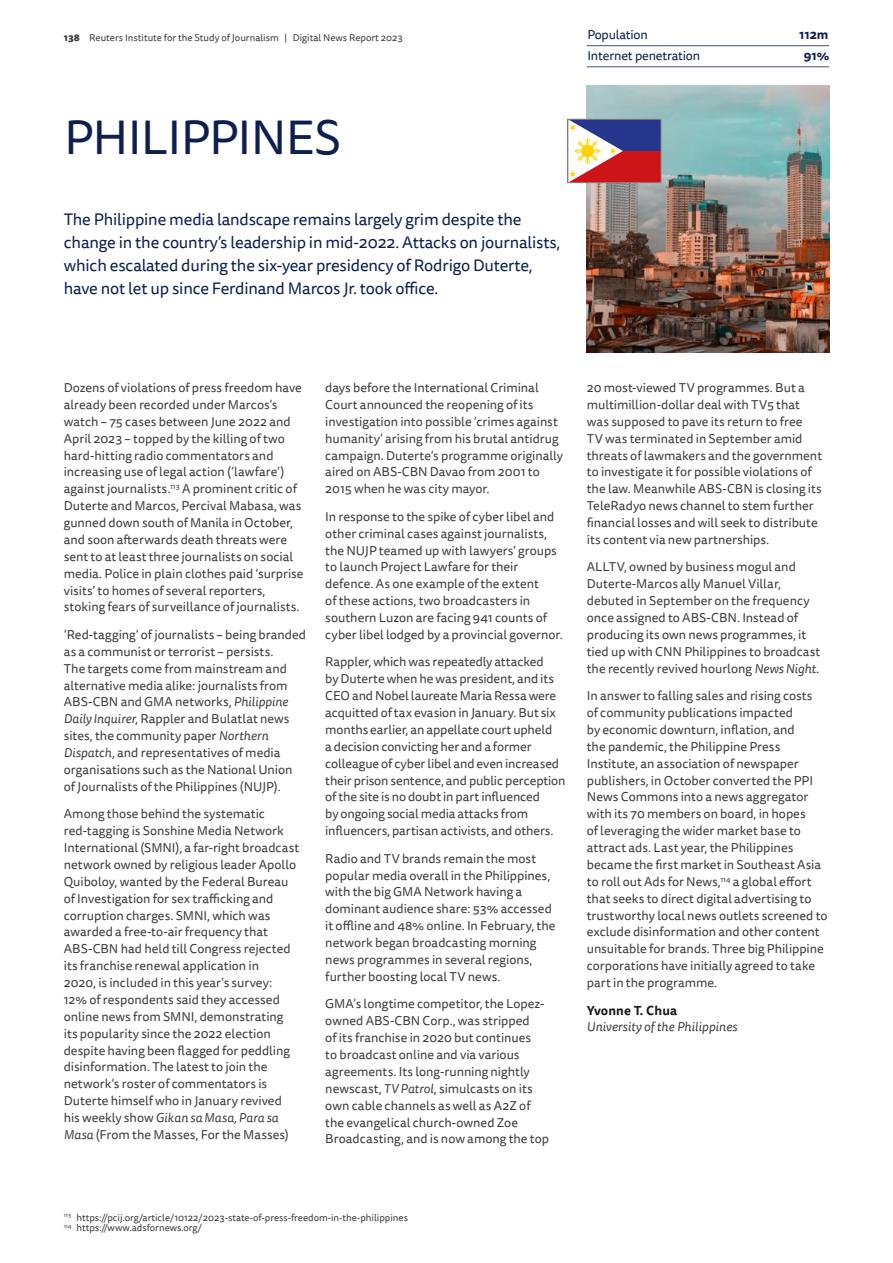
<style>
.page{position:relative;width:893px;height:1263px;background:#fff}
.page>*{position:absolute;margin:0;border:0;box-sizing:border-box;transform-origin:0 0}
.t1{font:48px "Tisa Sans Pro";letter-spacing:-.015em;color:#0d1f4f}
.t2{font:16.5px/23.2px "Tisa Sans Pro";letter-spacing:-.01em;color:#0d1f4f}
.t3{font:12.75px/17px "Tisa Sans Pro";color:#3c3c3b}
.t4{font:12.75px "Tisa Sans Pro";letter-spacing:-.01em;color:#0d1f4f}
.t5{font:italic 12.75px "Tisa Sans Pro";letter-spacing:.01em;color:#3c3c3b}
.t6{font:700 12.75px "Tisa Sans Pro";letter-spacing:.01em;color:#1a1a1a}
.t7{font:700 12.75px "Tisa Sans Pro";letter-spacing:-.005em;color:#0d1f4f}
.t8{font:9.75px/10.5px "Tisa Sans Pro";color:#3c3c3b}
.s1{font-weight:800}
.s2{font-style:italic}
</style>
<div class="page">
<hr style="left:587px;top:45px;width:242px;height:1px;background:#434d7b">
<hr style="left:587px;top:67px;width:242px;height:1px;background:#434d7b">
<img style="left:587px;top:85px;width:242px;height:268px">
<div style="left:568px;top:119px;width:93px;height:64px;background:#25368c"></div>
<div style="left:568px;top:151px;width:93px;height:32px;background:#cc1419"></div>
<svg style="left:570px;top:121px;width:53px;height:60px"></svg>
<div style="left:568px;top:119px;width:93px;height:64px;border:1px solid #878786"></div>
<p class="t8" style="left:64px;top:33px;width:340px"><span class="s1">138</span> Reuters Institute for the Study of Journalism | Digital News Report 2023</p>
<h1 class="t1" style="left:64px;top:105px;width:279px">PHILIPPINES</h1>
<p class="t2" style="left:64px;top:208px;width:498px">The Philippine media landscape remains largely grim despite the change in the country’s leadership in mid-2022. Attacks on journalists, which escalated during the six-year presidency of Rodrigo Duterte, have not let up since Ferdinand Marcos Jr. took office.</p>
<p class="t4" style="left:587px;top:26px;width:62px">Population</p>
<p class="t7" style="left:799px;top:25px;width:31px">112m</p>
<p class="t4" style="left:587px;top:47px;width:114px">Internet penetration</p>
<p class="t7" style="left:804px;top:46px;width:27px">91%</p>
<p class="t3" style="left:64px;top:379px;width:241px">Dozens of violations of press freedom have already been recorded under Marcos’s watch – 75 cases between June 2022 and April 2023 – topped by the killing of two hard-hitting radio commentators and increasing use of legal action (‘lawfare’) against journalists.<sup>113</sup> A prominent critic of Duterte and Marcos, Percival Mabasa, was gunned down south of Manila in October, and soon afterwards death threats were sent to at least three journalists on social media. Police in plain clothes paid ‘surprise visits’ to homes of several reporters, stoking fears of surveillance of journalists.</p>
<p class="t3" style="left:64px;top:626px;width:244px">‘Red-tagging’ of journalists – being branded as a communist or terrorist – persists.<br>The targets come from mainstream and alternative media alike: journalists from ABS-CBN and GMA networks, <span class="s2">Philippine Daily Inquirer</span>, Rappler and Bulatlat news sites, the community paper <span class="s2">Northern Dispatch</span>, and representatives of media organisations such as the National Union of Journalists of the Philippines (NUJP).</p>
<p class="t3" style="left:64px;top:806px;width:237px">Among those behind the systematic red-tagging is Sonshine Media Network International (SMNI), a far-right broadcast network owned by religious leader Apollo Quiboloy, wanted by the Federal Bureau of Investigation for sex trafficking and corruption charges. SMNI, which was awarded a free-to-air frequency that ABS-CBN had held till Congress rejected its franchise renewal application in<br>2020, is included in this year’s survey:<br>12% of respondents said they accessed online news from SMNI, demonstrating its popularity since the 2022 election despite having been flagged for peddling disinformation. The latest to join the network’s roster of commentators is Duterte himself who in January revived his weekly show <span class="s2">Gikan sa Masa, Para sa Masa</span> (From the Masses, For the Masses)</p>
<p class="t3" style="left:325px;top:379px;width:239px">days before the International Criminal Court announced the reopening of its investigation into possible ‘crimes against humanity’ arising from his brutal antidrug campaign. Duterte’s programme originally aired on ABS-CBN Davao from 2001 to 2015 when he was city mayor.</p>
<p class="t3" style="left:325px;top:508px;width:239px">In response to the spike of cyber libel and other criminal cases against journalists, the NUJP teamed up with lawyers’ groups to launch Project Lawfare for their defence. As one example of the extent<br>of these actions, two broadcasters in southern Luzon are facing 941 counts of cyber libel lodged by a provincial governor.</p>
<p class="t3" style="left:325px;top:654px;width:242px">Rappler, which was repeatedly attacked<br>by Duterte when he was president, and its CEO and Nobel laureate Maria Ressa were acquitted of tax evasion in January. But six months earlier, an appellate court upheld<br>a decision convicting her and a former colleague of cyber libel and even increased their prison sentence, and public perception of the site is no doubt in part influenced<br>by ongoing social media attacks from influencers, partisan activists, and others.</p>
<p class="t3" style="left:325px;top:850px;width:232px">Radio and TV brands remain the most popular media overall in the Philippines, with the big GMA Network having a dominant audience share: 53% accessed it offline and 48% online. In February, the network began broadcasting morning news programmes in several regions, further boosting local TV news.</p>
<p class="t3" style="left:325px;top:996px;width:225px">GMA’s longtime competitor, the Lopez&shy;owned ABS-CBN Corp., was stripped<br>of its franchise in 2020 but continues<br>to broadcast online and via various agreements. Its long-running nightly newscast, <span class="s2">TV Patrol</span>, simulcasts on its own cable channels as well as A2Z of the evangelical church-owned Zoe Broadcasting, and is now among the top</p>
<p class="t3" style="left:587px;top:379px;width:237px">20 most-viewed TV programmes. But a multimillion-dollar deal with TV5 that was supposed to pave its return to free<br>TV was terminated in September amid threats of lawmakers and the government to investigate it for possible violations of the law. Meanwhile ABS-CBN is closing its TeleRadyo news channel to stem further financial losses and will seek to distribute its content via new partnerships.</p>
<p class="t3" style="left:587px;top:559px;width:235px">ALLTV, owned by business mogul and Duterte-Marcos ally Manuel Villar, debuted in September on the frequency once assigned to ABS-CBN. Instead of producing its own news programmes, it tied up with CNN Philippines to broadcast the recently revived hourlong <span class="s2">News Night</span>.</p>
<p class="t3" style="left:587px;top:688px;width:242px">In answer to falling sales and rising costs<br>of community publications impacted<br>by economic downturn, inflation, and<br>the pandemic, the Philippine Press Institute, an association of newspaper publishers, in October converted the PPI News Commons into a news aggregator with its 70 members on board, in hopes<br>of leveraging the wider market base to attract ads. Last year, the Philippines became the first market in Southeast Asia to roll out Ads for News,<sup>114</sup> a global effort that seeks to direct digital advertising to trustworthy local news outlets screened to exclude disinformation and other content unsuitable for brands. Three big Philippine corporations have initially agreed to take part in the programme.</p>
<p class="t6" style="left:587px;top:1001px;width:92px">Yvonne T. Chua</p>
<p class="t5" style="left:587px;top:1018px;width:152px">University of the Philippines</p>
<p class="t8" style="left:64px;top:1212px;width:346px"><sup>113</sup> https://pcij.org/article/10122/2023-state-of-press-freedom-in-the-philippines<br><sup>114</sup> https://www.adsfornews.org/</p>
</div>
